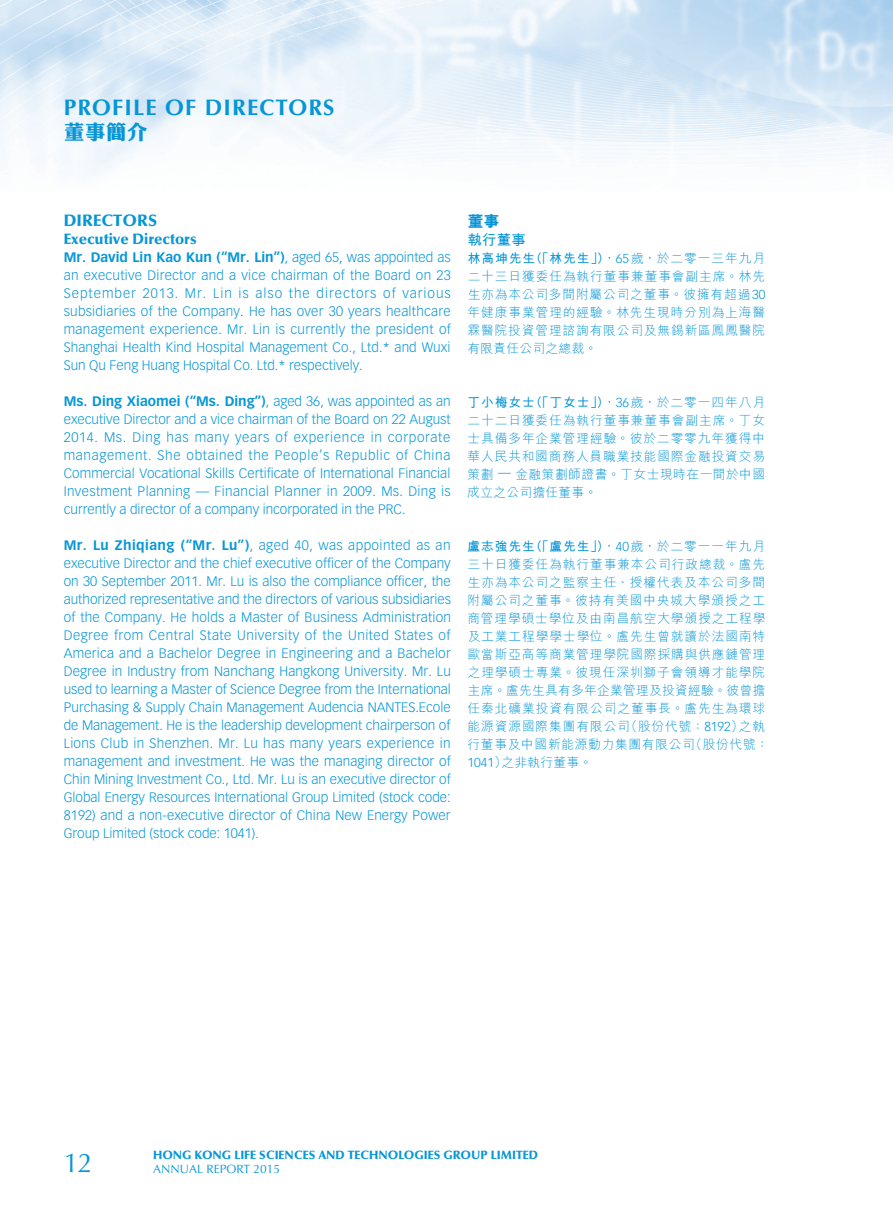
<style>
.page{position:relative;width:893px;height:1212px;background:#fff}
.page>*{position:absolute;margin:0;border:0;box-sizing:border-box;transform-origin:0 0}
.t1{font:27px "Optima LT Std";color:#0696d7}
.t2{font:700 22.5px "Optima LT Std";letter-spacing:.05em;color:#0696d7}
.t3{font:900 21px "M Sung Gold HK";color:#0696d7}
.t4{font:900 16.5px "Optima LT Std";color:#0696d7}
.t5{font:800 15.75px "M Hei HK";color:#0696d7}
.t6{font:900 15px "Optima LT Std";color:#0696d7}
.t7{font:700 14.25px "M Hei HK";color:#0696d7}
.t8{font:300 13.5px/18px "Vectora LT Std";color:#0696d7;text-align:justify}
.t9{font:300 12.75px/18px "M Hei HK";letter-spacing:.065em;color:#0696d7;text-align:justify}
.t10{font:900 12px "Optima LT Std";color:#0696d7}
.t11{font:12px "Optima LT Std";color:#0696d7}
.s1{font-weight:700}
.s2{font-family:"Vectora LT Std"}
</style>
<div class="page">
<img style="left:0;top:0;width:893px;height:176px">
<h2 class="t2" style="left:64px;top:94px;width:272px">PROFILE OF DIRECTORS</h2>
<h3 class="t3" style="left:64px;top:121px;width:85px">董事簡介</h3>
<p class="t4" style="left:64px;top:211px;width:95px">DIRECTORS</p>
<p class="t6" style="left:64px;top:230px;width:134px">Executive Directors</p>
<p class="t8" style="left:64px;top:249px;width:389px"><span class="s1">Mr. David Lin Kao Kun (“Mr. Lin”)</span>, aged 65, was appointed as an executive Director and a vice chairman of the Board on 23<br>September 2013. Mr. Lin is also the directors of various subsidiaries of the Company. He has over 30 years healthcare management experience. Mr. Lin is currently the president of Shanghai Health Kind Hospital Management Co., Ltd.* and Wuxi Sun Qu Feng Huang Hospital Co. Ltd.* respectively.</p>
<p class="t8" style="left:64px;top:393px;width:388px"><span class="s1">Ms. Ding Xiaomei (“Ms. Ding”)</span>, aged 36, was appointed as an executive Director and a vice chairman of the Board on 22 August 2014. Ms. Ding has many years of experience in corporate management. She obtained the People’s Republic of China Commercial Vocational Skills Certificate of International Financial Investment Planning — Financial Planner in 2009. Ms. Ding is currently a director of a company incorporated in the PRC.</p>
<p class="t8" style="left:64px;top:537px;width:389px"><span class="s1">Mr. Lu Zhiqiang (“Mr. Lu”)</span>, aged 40, was appointed as an executive Director and the chief executive officer of the Company on 30 September 2011. Mr. Lu is also the compliance officer, the authorized representative and the directors of various subsidiaries of the Company. He holds a Master of Business Administration Degree from Central State University of the United States of America and a Bachelor Degree in Engineering and a Bachelor Degree in Industry from Nanchang Hangkong University. Mr. Lu used to learning a Master of Science Degree from the International Purchasing &amp; Supply Chain Management Audencia NANTES.Ecole de Management. He is the leadership development chairperson of Lions Club in Shenzhen. Mr. Lu has many years experience in management and investment. He was the managing director of Chin Mining Investment Co., Ltd. Mr. Lu is an executive director of Global Energy Resources International Group Limited (stock code:<br>8192) and a non-executive director of China New Energy Power Group Limited (stock code: 1041).</p>
<p class="t5" style="left:468px;top:213px;width:33px">董事</p>
<p class="t7" style="left:468px;top:229px;width:59px">執行董事</p>
<p class="t9" style="left:468px;top:249px;width:299px"><span class="s1">林高坤先生（「林先生」）</span>，<span class="s2">65</span>歲，於二零一三年九月二十三日獲委任為執行董事兼董事會副主席。林先生亦為本公司多間附屬公司之董事。彼擁有超過<span class="s2">30</span>年健康事業管理的經驗。林先生現時分別為上海醫霖醫院投資管理諮詢有限公司及無錫新區鳳鳳醫院有限責任公司之總裁。</p>
<p class="t9" style="left:467px;top:393px;width:299px"><span class="s1">丁小梅女士（「丁女士」）</span>，<span class="s2">36</span>歲，於二零一四年八月二十二日獲委任為執行董事兼董事會副主席。丁女士具備多年企業管理經驗。彼於二零零九年獲得中華人民共和國商務人員職業技能國際金融投資交易策劃 <sup>—</sup> 金融策劃師證書。丁女士現時在一間於中國成立之公司擔任董事。</p>
<p class="t9" style="left:467px;top:537px;width:303px;text-align:left"><span class="s1">盧志強先生（「盧先生」）</span>，<span class="s2">40</span>歲，於二零一一年九月三十日獲委任為執行董事兼本公司行政總裁。盧先生亦為本公司之監察主任、授權代表及本公司多間附屬公司之董事。彼持有美國中央城大學頒授之工商管理學碩士學位及由南昌航空大學頒授之工程學及工業工程學學士學位。盧先生曾就讀於法國南特歐當斯亞高等商業管理學院國際採購與供應鏈管理之理學碩士專業。彼現任深圳獅子會領導才能學院主席。盧先生具有多年企業管理及投資經驗。彼曾擔任秦北礦業投資有限公司之董事長。盧先生為環球能源資源國際集團有限公司（股份代號：<span class="s2">8192</span>）之執行董事及中國新能源動力集團有限公司（股份代號：<br><span class="s2">1041</span>）之非執行董事。</p>
<h1 class="t1" style="left:64px;top:1147px;width:31px">12</h1>
<p class="t10" style="left:153px;top:1148px;width:386px">HONG KONG LIFE SCIENCES AND TECHNOLOGIES GROUP LIMITED</p>
<p class="t11" style="left:153px;top:1162px;width:129px">ANNUAL REPORT 2015</p>
</div>
